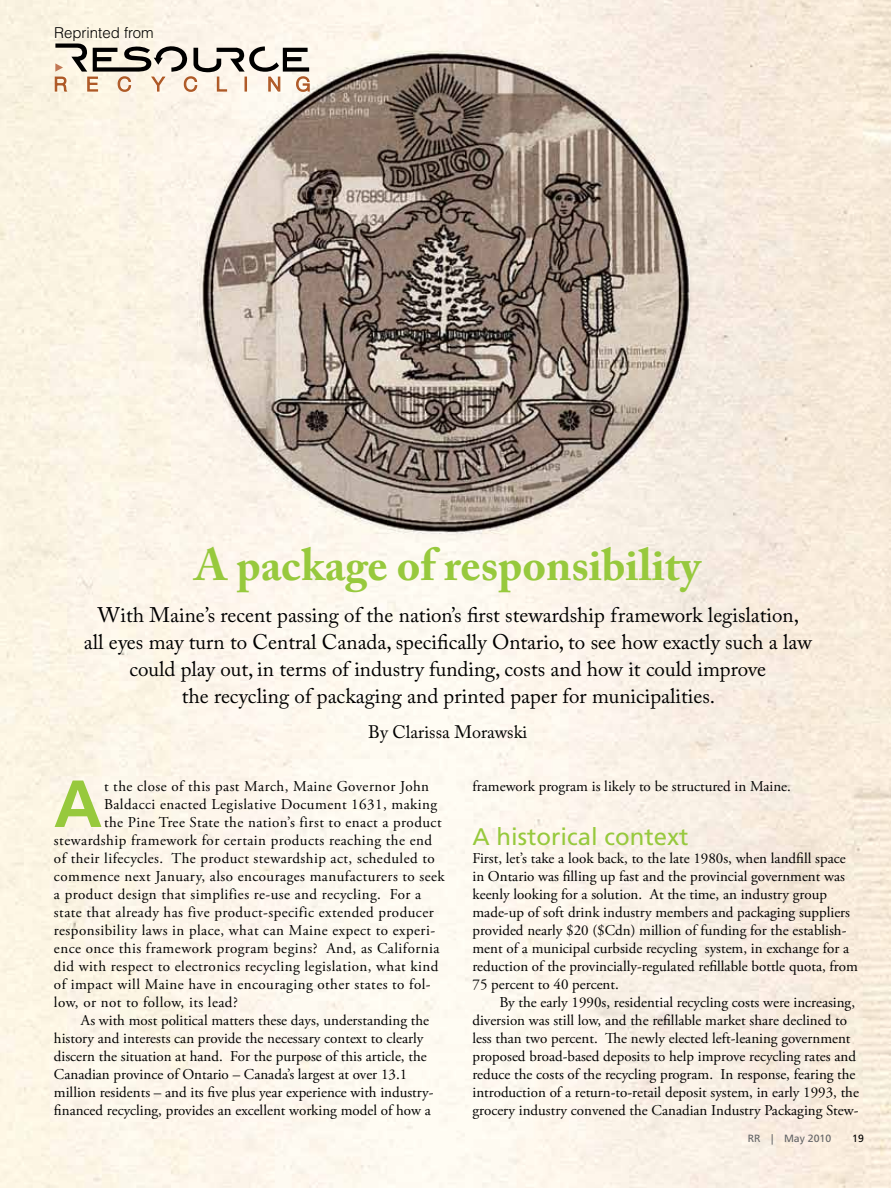
<style>
.page{position:relative;width:891px;height:1188px;background:#fff}
.page>*{position:absolute;margin:0;border:0;box-sizing:border-box;transform-origin:0 0}
.t1{font:700 66.6px "Frutiger LT Std";color:#97c93d}
.t2{font:700 45px "Adobe Caslon Pro";color:#97c93d}
.t3{font:24px "Frutiger LT Std";color:#97c93d}
.t4{font:21px/27px "Adobe Caslon Pro";color:#000;text-align:center}
.t5{font:18px "Adobe Caslon Pro";color:#000}
.t6{font:15px/18px "Adobe Garamond Pro";color:#000}
.t7{font:15px "Adobe Garamond Pro";letter-spacing:.03em;color:#000}
.t8{font:300 15px "Helvetica LT Std";color:#000}
.t9{font:10.5px "Frutiger LT Std";color:#636466}
.t10{font:10.5px "Frutiger LT Std";color:#000}
</style>
<div class="page">
<img style="left:0;top:0;width:891px;height:1188px">
<svg style="left:55px;top:44px;width:255px;height:48px;background:#c8bdb1"></svg>
<p class="t8" style="left:54px;top:23px;width:101px">Reprinted from</p>
<h2 class="t2" style="left:195px;top:539px;width:507px">A package of responsibility</h2>
<p class="t4" style="left:84px;top:602px;width:729px">With Maine’s recent passing of the nation’s first stewardship framework legislation,<br>all eyes may turn to Central Canada, specifically Ontario, to see how exactly such a law could play out, in terms of industry funding, costs and how it could improve<br>the recycling of packaging and printed paper for municipalities.</p>
<p class="t5" style="left:368px;top:721px;width:161px">By Clarissa Morawski</p>
<h1 class="t1" style="left:54px;top:765px;width:50px">A</h1>
<p class="t7" style="left:104px;top:777px;width:327px">t the close of this past March, Maine Governor John</p>
<p class="t7" style="left:104px;top:795px;width:335px">Baldacci enacted Legislative Document 1631, making</p>
<p class="t7" style="left:104px;top:813px;width:339px">the Pine Tree State the nation’s first to enact a product</p>
<p class="t7" style="left:54px;top:831px;width:380px">stewardship framework for certain products reaching the end</p>
<p class="t7" style="left:54px;top:849px;width:382px">of their lifecycles. The product stewardship act, scheduled to</p>
<p class="t7" style="left:54px;top:867px;width:392px">commence next January, also encourages manufacturers to seek</p>
<p class="t7" style="left:54px;top:885px;width:369px">a product design that simplifies re-use and recycling. For a</p>
<p class="t7" style="left:54px;top:903px;width:381px">state that already has five product-specific extended producer</p>
<p class="t7" style="left:54px;top:921px;width:383px">responsibility laws in place, what can Maine expect to experi-</p>
<p class="t7" style="left:54px;top:939px;width:387px">ence once this framework program begins? And, as California</p>
<p class="t7" style="left:54px;top:957px;width:386px">did with respect to electronics recycling legislation, what kind</p>
<p class="t7" style="left:54px;top:975px;width:378px">of impact will Maine have in encouraging other states to fol-</p>
<p class="t7" style="left:54px;top:993px;width:185px">low, or not to follow, its lead?</p>
<p class="t6" style="left:81px;top:1012px;width:350px">As with most political matters these days, understanding the</p>
<p class="t6" style="left:54px;top:1030px;width:371px">history and interests can provide the necessary context to clearly</p>
<p class="t6" style="left:54px;top:1048px;width:374px">discern the situation at hand. For the purpose of this article, the</p>
<p class="t6" style="left:54px;top:1066px;width:355px">Canadian province of Ontario – Canada’s largest at over 13.1</p>
<p class="t6" style="left:54px;top:1084px;width:381px">million residents – and its five plus year experience with industry-</p>
<p class="t6" style="left:54px;top:1102px;width:378px">financed recycling, provides an excellent working model of how a</p>
<p class="t6" style="left:472px;top:778px;width:320px">framework program is likely to be structured in Maine.</p>
<h3 class="t3" style="left:472px;top:823px;width:218px">A historical context</h3>
<p class="t6" style="left:472px;top:850px;width:387px">First, let’s take a look back, to the late 1980s, when landfill space in Ontario was filling up fast and the provincial government was keenly looking for a solution. At the time, an industry group made-up of soft drink industry members and packaging suppliers provided nearly $20 ($Cdn) million of funding for the establish&shy;ment of a municipal curbside recycling system, in exchange for a reduction of the provincially-regulated refillable bottle quota, from 75 percent to 40 percent.</p>
<p class="t6" style="left:472px;top:994px;width:388px;text-indent:27px">By the early 1990s, residential recycling costs were increasing, diversion was still low, and the refillable market share declined to less than two percent. The newly elected left-leaning government proposed broad-based deposits to help improve recycling rates and reduce the costs of the recycling program. In response, fearing the introduction of a return-to-retail deposit system, in early 1993, the grocery industry convened the Canadian Industry Packaging Stew-</p>
<p class="t9" style="left:748px;top:1132px;width:85px">RR | May 2010</p>
<p class="t10" style="left:852px;top:1132px;width:13px">19</p>
</div>
